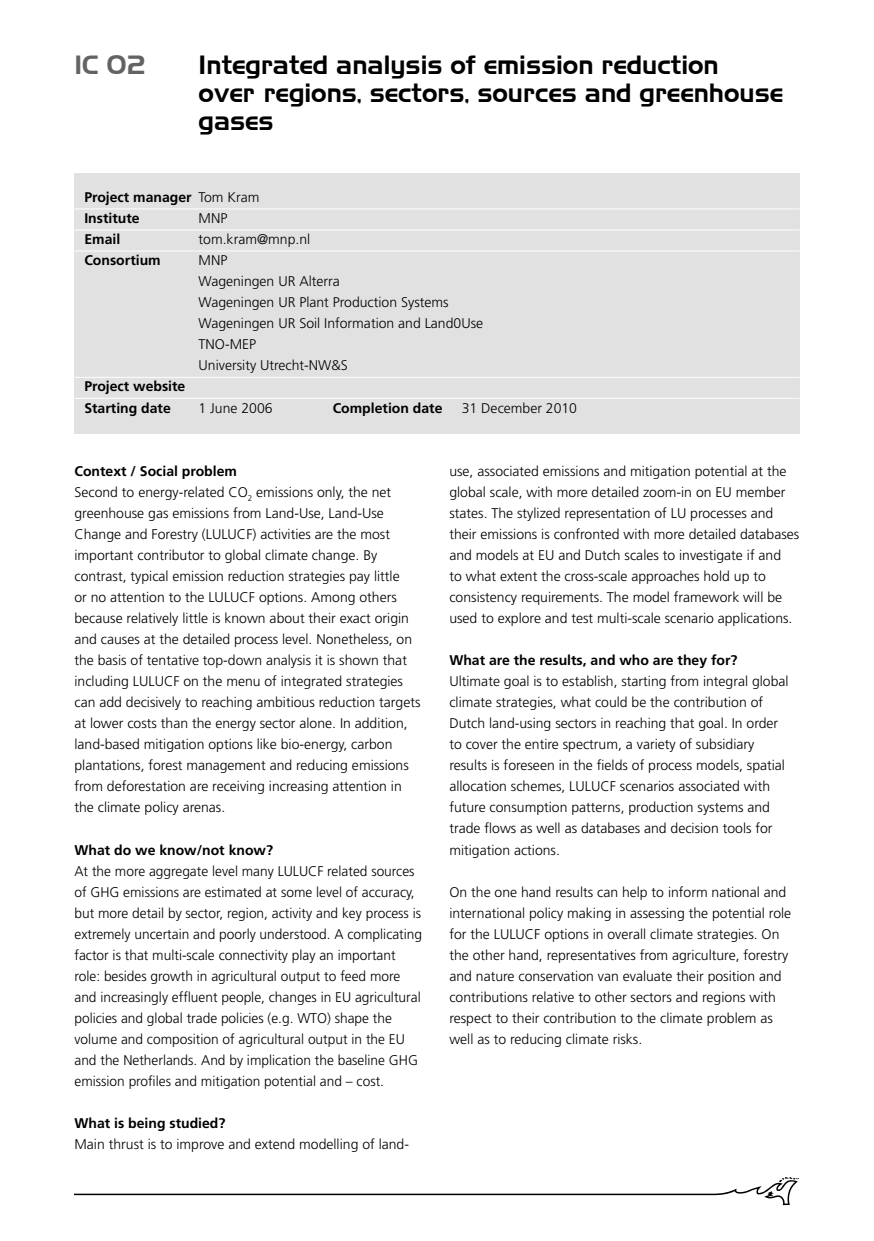
<style>
.page{position:relative;width:874px;height:1241px;background:#fff}
.page>*{position:absolute;margin:0;border:0;box-sizing:border-box;transform-origin:0 0}
.t1{font:26.25px/28px "Slicker";color:#000}
.t2{font:26.25px "Slicker";color:#636363}
.t3{font:300 14px/21px "Frutiger";color:#000}
.t4{font:700 14px/21px "Frutiger";color:#000}
.s1{font-weight:300}
.s2{font-weight:700}
</style>
<div class="page">
<svg style="left:74px;top:1177px;width:724px;height:27px"></svg>
<div style="left:74px;top:173px;width:725px;height:260px;background:#e1e1e1"></div>
<hr style="left:74px;top:208px;width:725px;height:1px;background:#fff">
<hr style="left:74px;top:229px;width:725px;height:1px;background:#fff">
<hr style="left:74px;top:250px;width:725px;height:1px;background:#fff">
<hr style="left:74px;top:377px;width:725px;height:1px;background:#fff">
<hr style="left:74px;top:398px;width:725px;height:1px;background:#fff">
<h1 class="t2" style="left:74px;top:50px;width:73px">IC 02</h1>
<h1 class="t1" style="left:198px;top:51px;width:586px">Integrated analysis of emission reduction<br>over regions, sectors, sources and greenhouse gases</h1>
<p class="t4" style="left:84px;top:186px;width:176px">Project manager <span class="s1">Tom Kram<br></span>Institute</p>
<p class="t3" style="left:198px;top:208px;width:30px">MNP</p>
<p class="t4" style="left:84px;top:228px;width:37px">Email</p>
<p class="t3" style="left:198px;top:229px;width:113px">tom.kram@mnp.nl</p>
<p class="t4" style="left:84px;top:250px;width:78px">Consortium</p>
<p class="t3" style="left:198px;top:250px;width:286px">MNP<br>Wageningen UR Alterra<br>Wageningen UR Plant Production Systems<br>Wageningen UR Soil Information and Land0Use<br>TNO-MEP<br>University Utrecht-NW&amp;S</p>
<p class="t4" style="left:84px;top:376px;width:102px">Project website<br>Starting date</p>
<p class="t3" style="left:198px;top:397px;width:75px">1 June 2006</p>
<p class="t4" style="left:332px;top:397px;width:111px">Completion date</p>
<p class="t3" style="left:461px;top:397px;width:117px">31 December 2010</p>
<p class="t3" style="left:74px;top:460px;width:347px"><span class="s2">Context / Social problem<br></span>Second to energy-related CO<sub>2</sub> emissions only, the net greenhouse gas emissions from Land-Use, Land-Use Change and Forestry (LULUCF) activities are the most important contributor to global climate change. By contrast, typical emission reduction strategies pay little<br>or no attention to the LULUCF options. Among others because relatively little is known about their exact origin and causes at the detailed process level. Nonetheless, on the basis of tentative top-down analysis it is shown that including LULUCF on the menu of integrated strategies can add decisively to reaching ambitious reduction targets at lower costs than the energy sector alone. In addition, land-based mitigation options like bio-energy, carbon plantations, forest management and reducing emissions from deforestation are receiving increasing attention in the climate policy arenas.</p>
<p class="t4" style="left:74px;top:838px;width:200px">What do we know/not know?</p>
<p class="t3" style="left:74px;top:860px;width:349px">At the more aggregate level many LULUCF related sources of GHG emissions are estimated at some level of accuracy, but more detail by sector, region, activity and key process is extremely uncertain and poorly understood. A complicating factor is that multi-scale connectivity play an important role: besides growth in agricultural output to feed more and increasingly effluent people, changes in EU agricultural policies and global trade policies (e.g. WTO) shape the volume and composition of agricultural output in the EU and the Netherlands. And by implication the baseline GHG emission profiles and mitigation potential and – cost.</p>
<p class="t4" style="left:74px;top:1112px;width:152px">What is being studied?</p>
<p class="t3" style="left:74px;top:1133px;width:336px">Main thrust is to improve and extend modelling of land-</p>
<p class="t3" style="left:449px;top:460px;width:351px">use, associated emissions and mitigation potential at the global scale, with more detailed zoom-in on EU member states. The stylized representation of LU processes and their emissions is confronted with more detailed databases and models at EU and Dutch scales to investigate if and<br>to what extent the cross-scale approaches hold up to consistency requirements. The model framework will be used to explore and test multi-scale scenario applications.</p>
<p class="t4" style="left:449px;top:649px;width:289px">What are the results, and who are they for?</p>
<p class="t3" style="left:449px;top:670px;width:340px">Ultimate goal is to establish, starting from integral global climate strategies, what could be the contribution of Dutch land-using sectors in reaching that goal. In order to cover the entire spectrum, a variety of subsidiary results is foreseen in the fields of process models, spatial allocation schemes, LULUCF scenarios associated with future consumption patterns, production systems and trade flows as well as databases and decision tools for mitigation actions.</p>
<p class="t3" style="left:449px;top:881px;width:343px">On the one hand results can help to inform national and international policy making in assessing the potential role for the LULUCF options in overall climate strategies. On the other hand, representatives from agriculture, forestry and nature conservation van evaluate their position and contributions relative to other sectors and regions with respect to their contribution to the climate problem as well as to reducing climate risks.</p>
</div>
